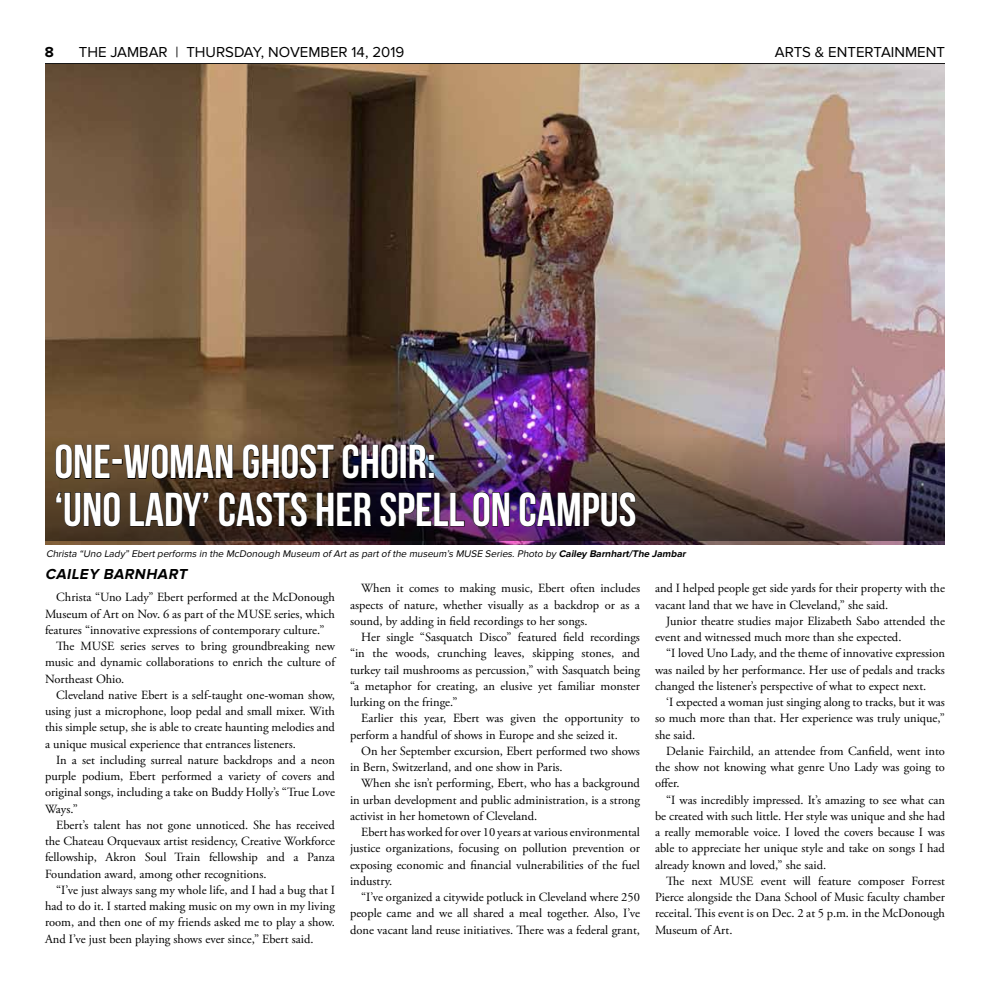
<style>
.page{position:relative;width:990px;height:990px;background:#fff}
.page>*{position:absolute;margin:0;border:0;box-sizing:border-box;transform-origin:0 0}
.t1{font:700 47.5px/47.5px "Bebas Neue";color:#fff}
.t2{font:15px "Proxima Nova";color:#000}
.t3{font:italic 700 15px "Proxima Nova";color:#000}
.t4{font:700 15px "Proxima Nova";color:#000}
.t5{font:12.5px/16.2px "Adobe Garamond Pro";color:#000;text-align:justify}
.t6{font:italic 10px "Proxima Nova";color:#000}
.s1{font-weight:700}
</style>
<div class="page">
<hr style="left:45px;top:63px;width:900px;height:2px;background:#000">
<img style="left:45px;top:65px;width:900px;height:479px">
<img style="left:45px;top:433px;width:900px;height:107px">
<svg style="left:55px;top:444px;width:55px;height:35px;background:#523f26"></svg>
<div style="left:113px;top:459px;width:9px;height:5px;border:1px solid #000"></div>
<svg style="left:124px;top:444px;width:109px;height:35px;background:#4e3b25"></svg>
<svg style="left:243px;top:444px;width:91px;height:35px;background:#443221"></svg>
<svg style="left:342px;top:444px;width:56px;height:35px;background:#18111d"></svg>
<div style="left:401px;top:445px;width:5px;height:33px;border:1px solid #000"></div>
<svg style="left:409px;top:445px;width:26px;height:34px"></svg>
<svg style="left:56px;top:492px;width:64px;height:35px;background:#40311e"></svg>
<svg style="left:130px;top:492px;width:79px;height:35px;background:#352719"></svg>
<svg style="left:219px;top:492px;width:88px;height:35px;background:#2e1f12"></svg>
<svg style="left:316px;top:492px;width:56px;height:35px;background:#120d11"></svg>
<svg style="left:380px;top:492px;width:85px;height:35px;background:#2b1535"></svg>
<svg style="left:473px;top:492px;width:37px;height:35px"></svg>
<svg style="left:519px;top:492px;width:117px;height:35px;background:#28152c"></svg>
<p class="t4" style="left:45px;top:43px;width:11px">8</p>
<p class="t2" style="left:79px;top:43px;width:327px">THE JAMBAR | THURSDAY, NOVEMBER 14, 2019</p>
<p class="t2" style="left:775px;top:43px;width:172px">ARTS &amp; ENTERTAINMENT</p>
<h1 class="t1" style="left:54px;top:438px;width:584px">ONE-WOMAN GHOST CHOIR:<br>‘UNO LADY’ CASTS HER SPELL ON CAMPUS</h1>
<p class="t6" style="left:46px;top:548px;width:643px">Christa “Uno Lady” Ebertperforms in the McDonough Museum of Artas partof the museum’s MUSE Series.Photo by <span class="s1">Cailey Barnhart/The Jambar</span></p>
<p class="t3" style="left:45px;top:565px;width:146px">CAILEY BARNHART</p>
<p class="t5" style="left:56px;top:590px;width:280px">Christa “Uno Lady” Ebert performed at the McDonough</p>
<p class="t5" style="left:45px;top:606px;width:291px">Museum of Art on Nov. 6 as part of the MUSE series, which</p>
<p class="t5" style="left:45px;top:622px;width:281px">features “innovative expressions of contemporary culture.”</p>
<p class="t5" style="left:56px;top:639px;width:280px">The MUSE series serves to bring groundbreaking new</p>
<p class="t5" style="left:45px;top:655px;width:291px">music and dynamic collaborations to enrich the culture of</p>
<p class="t5" style="left:45px;top:671px;width:81px">Northeast Ohio.</p>
<p class="t5" style="left:56px;top:687px;width:280px">Cleveland native Ebert is a self-taught one-woman show,</p>
<p class="t5" style="left:45px;top:704px;width:291px">using just a microphone, loop pedal and small mixer. With</p>
<p class="t5" style="left:45px;top:720px;width:291px">this simple setup, she is able to create haunting melodies and</p>
<p class="t5" style="left:45px;top:736px;width:252px">a unique musical experience that entrances listeners.</p>
<p class="t5" style="left:56px;top:752px;width:280px">In a set including surreal nature backdrops and a neon</p>
<p class="t5" style="left:45px;top:769px;width:292px">purple podium, Ebert performed a variety of covers and</p>
<p class="t5" style="left:45px;top:785px;width:292px">original songs, including a take on Buddy Holly’s “True Love</p>
<p class="t5" style="left:45px;top:801px;width:34px">Ways.”</p>
<p class="t5" style="left:56px;top:817px;width:280px">Ebert’s talent has not gone unnoticed. She has received</p>
<p class="t5" style="left:45px;top:834px;width:292px">the Chateau Orquevaux artist residency, Creative Workforce</p>
<p class="t5" style="left:45px;top:850px;width:291px">fellowship, Akron Soul Train fellowship and a Panza</p>
<p class="t5" style="left:45px;top:866px;width:223px">Foundation award, among other recognitions.</p>
<p class="t5" style="left:56px;top:882px;width:280px">“I’ve just always sang my whole life, and I had a bug that I</p>
<p class="t5" style="left:45px;top:899px;width:292px">had to do it. I started making music on my own in my living</p>
<p class="t5" style="left:45px;top:915px;width:292px">room, and then one of my friends asked me to play a show.</p>
<p class="t5" style="left:45px;top:931px;width:270px">And I’ve just been playing shows ever since,” Ebert said.</p>
<p class="t5" style="left:350px;top:581px;width:292px;text-indent:11px">When it comes to making music, Ebert often includes aspects of nature, whether visually as a backdrop or as a sound, by adding in field recordings to her songs.</p>
<p class="t5" style="left:350px;top:629px;width:292px;text-indent:11px">Her single “Sasquatch Disco” featured field recordings “in the woods, crunching leaves, skipping stones, and turkey tail mushrooms as percussion,” with Sasquatch being “a metaphor for creating, an elusive yet familiar monster lurking on the fringe.”</p>
<p class="t5" style="left:350px;top:711px;width:292px;text-indent:11px">Earlier this year, Ebert was given the opportunity to perform a handful of shows in Europe and she seized it.</p>
<p class="t5" style="left:350px;top:743px;width:292px;text-indent:11px">On her September excursion, Ebert performed two shows in Bern, Switzerland, and one show in Paris.</p>
<p class="t5" style="left:350px;top:776px;width:292px;text-indent:11px">When she isn’t performing, Ebert, who has a background in urban development and public administration, is a strong activist in her hometown of Cleveland.</p>
<p class="t5" style="left:350px;top:824px;width:292px;text-indent:11px">Ebert has worked for over 10 years at various environmental justice organizations, focusing on pollution prevention or exposing economic and financial vulnerabilities of the fuel industry.</p>
<p class="t5" style="left:350px;top:889px;width:292px;text-indent:11px">“I’ve organized a citywide potluck in Cleveland where 250 people came and we all shared a meal together. Also, I’ve done vacant land reuse initiatives. There was a federal grant,</p>
<p class="t5" style="left:655px;top:581px;width:291px">and I helped people get side yards for their property with the vacant land that we have in Cleveland,” she said.</p>
<p class="t5" style="left:655px;top:613px;width:292px;text-indent:11px">Junior theatre studies major Elizabeth Sabo attended the event and witnessed much more than she expected.</p>
<p class="t5" style="left:655px;top:646px;width:291px;text-indent:11px">“I loved Uno Lady, and the theme of innovative expression was nailed by her performance. Her use of pedals and tracks changed the listener’s perspective of what to expect next.</p>
<p class="t5" style="left:655px;top:694px;width:292px;text-indent:11px">‘I expected a woman just singing along to tracks, but it was so much more than that. Her experience was truly unique,” she said.</p>
<p class="t5" style="left:655px;top:743px;width:292px;text-indent:11px">Delanie Fairchild, an attendee from Canfield, went into the show not knowing what genre Uno Lady was going to offer.</p>
<p class="t5" style="left:655px;top:792px;width:292px;text-indent:11px">“I was incredibly impressed. It’s amazing to see what can be created with such little. Her style was unique and she had a really memorable voice. I loved the covers because I was able to appreciate her unique style and take on songs I had already known and loved,” she said.</p>
<p class="t5" style="left:655px;top:873px;width:292px;text-indent:11px">The next MUSE event will feature composer Forrest Pierce alongside the Dana School of Music faculty chamber receital. This event is on Dec. 2 at 5 p.m. in the McDonough Museum of Art.</p>
</div>
